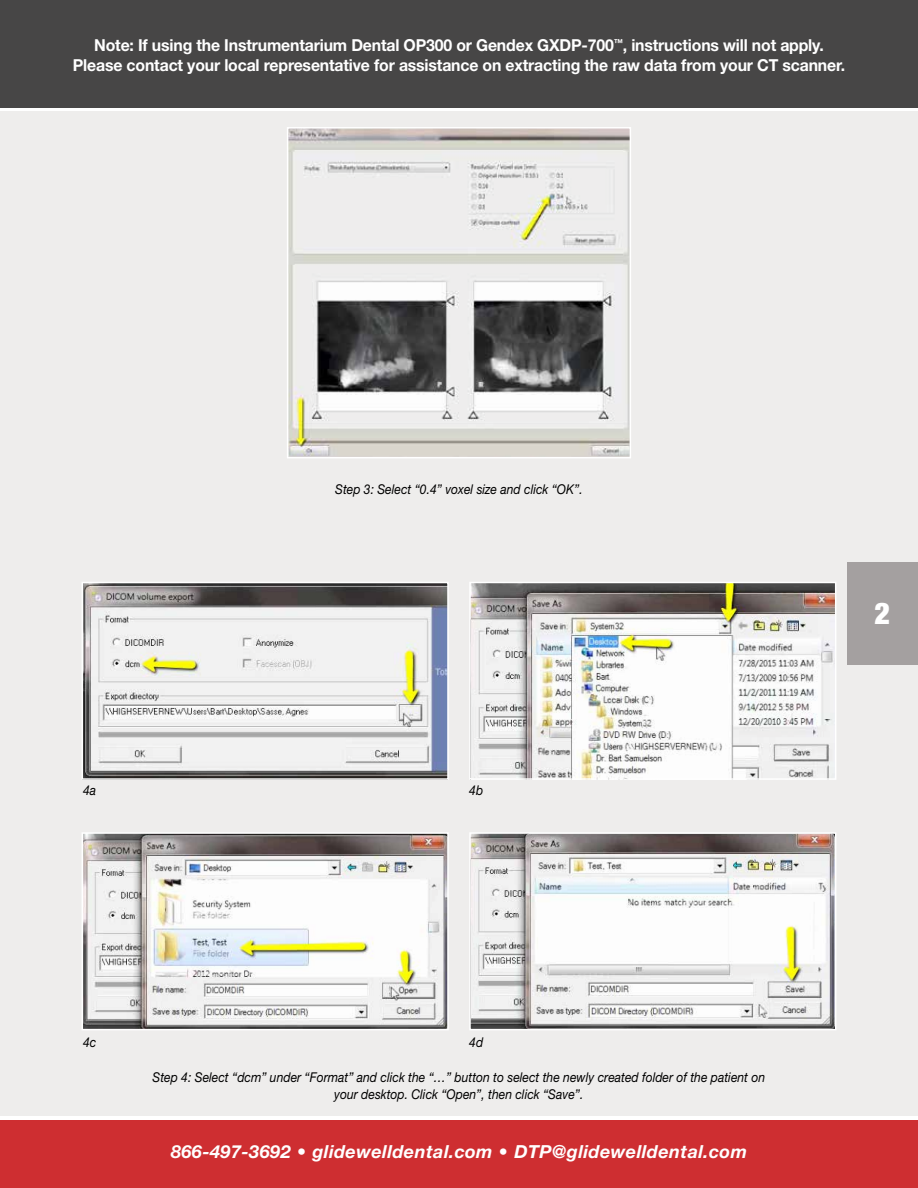
<style>
.page{position:relative;width:918px;height:1188px;background:#fff}
.page>*{position:absolute;margin:0;border:0;box-sizing:border-box;transform-origin:0 0}
.t1{font:900 condensed 30px "Helvetica Neue LT Std";color:#fff}
.t2{font:italic 700 18px "Helvetica Neue LT Std";letter-spacing:.025em;color:#fff}
.t3{font:700 16.5px/19.8px "Helvetica Neue LT Std";letter-spacing:-.01em;color:#fff;text-align:center;scale:.96 1}
.t4{font:italic 13.5px/16.5px "Helvetica Neue LT Std";color:#000;text-align:center;scale:.9 1}
</style>
<div class="page">
<div style="left:0;top:0;width:918px;height:108px;background:#474646"></div>
<div style="left:0;top:1120px;width:918px;height:68px;background:#ce2e31"></div>
<div style="left:0;top:111px;width:918px;height:1005px;background:#eeedec"></div>
<div style="left:847px;top:562px;width:71px;height:103px;background:#a4a0a0"></div>
<img style="left:85px;top:835px;width:361px;height:192px">
<div style="left:82px;top:832px;width:367px;height:198px;border:2px solid #fff"></div>
<img style="left:85px;top:585px;width:361px;height:192px">
<div style="left:82px;top:582px;width:367px;height:198px;border:2px solid #fff"></div>
<img style="left:472px;top:585px;width:361px;height:192px">
<div style="left:469px;top:582px;width:367px;height:198px;border:2px solid #fff"></div>
<img style="left:472px;top:835px;width:361px;height:192px">
<div style="left:469px;top:832px;width:367px;height:198px;border:2px solid #fff"></div>
<img style="left:290px;top:130px;width:338px;height:325px">
<div style="left:287px;top:127px;width:344px;height:331px;border:2px solid #fff"></div>
<p class="t3" style="left:73px;top:35px;width:806px">Note: If using the Instrumentarium Dental OP300 or Gendex GXDP-700<sup>™</sup>, instructions will not apply.<br>Please contact your local representative for assistance on extracting the raw data from your CT scanner.</p>
<p class="t4" style="left:335px;top:480px;width:277px">Step 3: Select “0.4” voxel size and click “OK”.</p>
<p class="t4" style="left:83px;top:782px;width:16px">4a</p>
<p class="t4" style="left:469px;top:782px;width:17px">4b</p>
<p class="t4" style="left:83px;top:1033px;width:16px">4c</p>
<p class="t4" style="left:469px;top:1033px;width:17px">4d</p>
<p class="t4" style="left:153px;top:1069px;width:682px">Step 4: Select “dcm” under “Format” and click the “…” button to select the newly created folder of the patient on your desktop. Click “Open”, then click “Save”.</p>
<h2 class="t2" style="left:171px;top:1140px;width:577px">866-497-3692 • glidewelldental.com • DTP@glidewelldental.com</h2>
<h1 class="t1" style="left:875px;top:595px;width:17px">2</h1>
</div>
